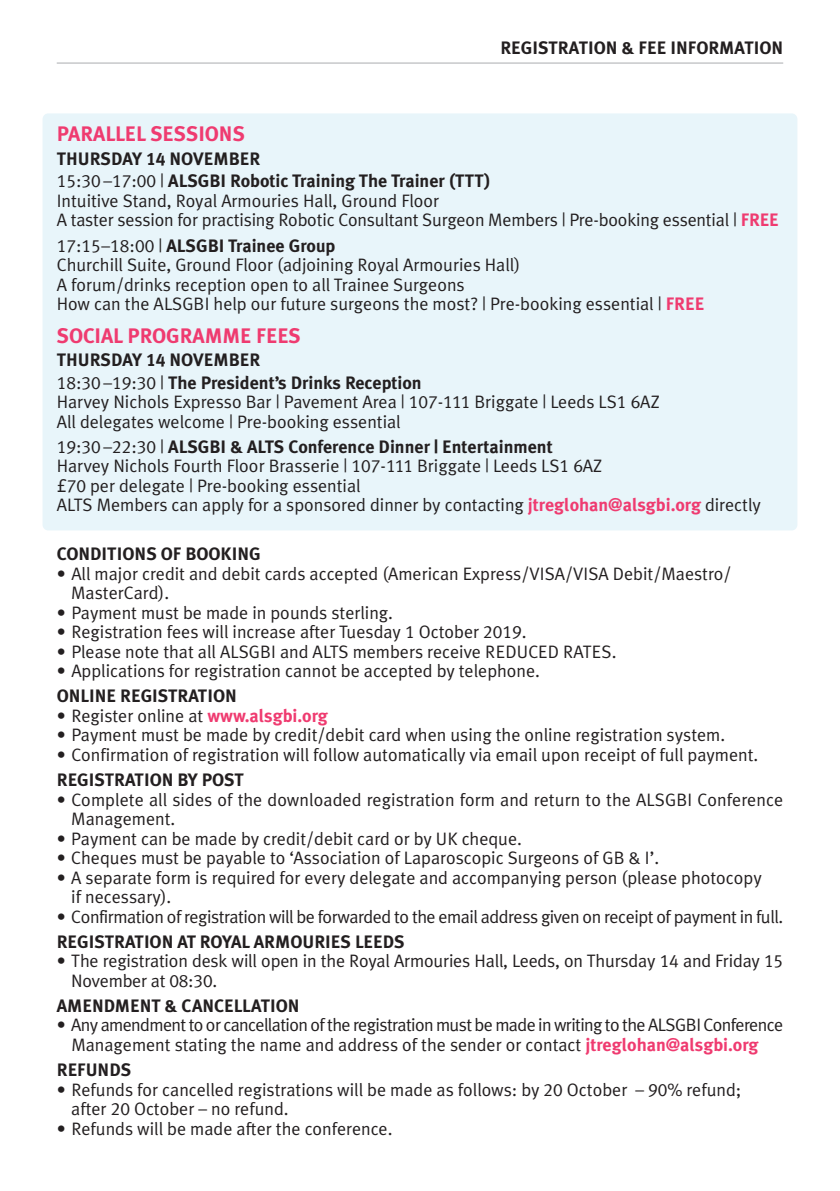
<style>
.page{position:relative;width:840px;height:1191px;background:#fff}
.page>*{position:absolute;margin:0;border:0;box-sizing:border-box;transform-origin:0 0}
.t1{font:700 21px "Meta Plus";color:#ef3b70}
.t2{font:18px/19.4px "Meta Plus Normal";color:#231f20}
.t3{font:700 18px "Meta Plus";color:#231f20}
.t4{font:18px/19.4px "Meta Plus Normal";letter-spacing:-.035em;color:#231f20;text-align:center}
.t5{font:18px "Meta Plus Normal";letter-spacing:-.025em;color:#231f20}
.t6{font:18px "Meta Plus Bold Caps";color:#231f20}
.s1{font-family:"Meta Plus Normal Caps";font-weight:400}
.s2{font-family:"Meta Plus Normal";font-weight:400}
.s3{font-family:"Meta Plus";font-weight:700;color:#ef3b70}
.s4{font-family:"Meta Plus Normal Caps"}
</style>
<div class="page">
<div style="left:43px;top:113px;width:754px;height:417px;background:#e8f5fa;border-radius:6px"></div>
<hr style="left:57px;top:62px;width:725px;height:2px;background:#c7c8ca">
<p class="t6" style="left:500px;top:37px;width:284px">REGISTRATION &amp; FEE INFORMATION</p>
<p class="t1" style="left:57px;top:122px;width:190px">PARALLEL SESSIONS</p>
<p class="t6" style="left:57px;top:148px;width:205px">THURSDAY 14 NOVEMBER</p>
<p class="t3" style="left:57px;top:171px;width:435px"><span class="s1">15:30–17:00</span> <span class="s2">|</span> ALSGBI Robotic Training The Trainer (TTT)</p>
<p class="t2" style="left:57px;top:191px;width:723px">Intuitive Stand, Royal Armouries Hall, Ground Floor<br>A taster session for practising Robotic Consultant Surgeon Members | Pre-booking essential | <span class="s3">FREE</span></p>
<p class="t3" style="left:57px;top:235px;width:280px"><span class="s1">17:15–18:00</span> <span class="s2">|</span> ALSGBI Trainee Group</p>
<p class="t2" style="left:57px;top:255px;width:649px">Churchill Suite, Ground Floor (adjoining Royal Armouries Hall)<br>A forum/drinks reception open to all Trainee Surgeons<br>How can the ALSGBI help our future surgeons the most? | Pre-booking essential | <span class="s3">FREE</span></p>
<p class="t1" style="left:57px;top:323px;width:245px">SOCIAL PROGRAMME FEES</p>
<p class="t6" style="left:57px;top:349px;width:205px">THURSDAY 14 NOVEMBER</p>
<p class="t3" style="left:57px;top:372px;width:366px"><span class="s1">18:30–19:30</span> <span class="s2">|</span> The President’s Drinks Reception</p>
<p class="t2" style="left:57px;top:392px;width:604px">Harvey Nichols Expresso Bar | Pavement Area | <span class="s4">107-111</span> Briggate | Leeds <span class="s4">LS1 6AZ<br></span>All delegates welcome | Pre-booking essential</p>
<p class="t3" style="left:57px;top:436px;width:497px"><span class="s1">19:30–22:30</span> <span class="s2">|</span> ALSGBI &amp; ALTS Conference Dinner | Entertainment</p>
<p class="t2" style="left:57px;top:456px;width:705px">Harvey Nichols Fourth Floor Brasserie | <span class="s4">107-111</span> Briggate | Leeds <span class="s4">LS1 6A</span>Z<br><span class="s4">£70</span> per delegate | Pre-booking essential<br>ALTS Members can apply for a sponsored dinner by contacting <span class="s3">jtreglohan@alsgbi.org</span> directly</p>
<p class="t3" style="left:57px;top:543px;width:205px">CONDITIONS OF BOOKING</p>
<p class="t2" style="left:71px;top:563px;width:661px;text-indent:-15px">• All major credit and debit cards accepted (American Express/VISA/VISA Debit/Maestro/<br>MasterCard).</p>
<p class="t2" style="left:57px;top:602px;width:337px">• Payment must be made in pounds sterling.</p>
<p class="t2" style="left:57px;top:622px;width:471px">• Registration fees will increase after Tuesday <span class="s4">1</span> October <span class="s4">2019</span>.</p>
<p class="t2" style="left:57px;top:641px;width:561px">• Please note that all ALSGBI and ALTS members receive <span class="s4">REDUCED RATES</span>.</p>
<p class="t2" style="left:57px;top:661px;width:484px">• Applications for registration cannot be accepted by telephone.</p>
<p class="t3" style="left:57px;top:685px;width:181px">ONLINE REGISTRATION</p>
<p class="t2" style="left:57px;top:706px;width:272px">• Register online at <span class="s3">www.alsgbi.org</span></p>
<p class="t2" style="left:57px;top:725px;width:669px">• Payment must be made by credit/debit card when using the online registration system.</p>
<p class="t2" style="left:57px;top:745px;width:702px">• Confirmation of registration will follow automatically via email upon receipt of full payment.</p>
<p class="t3" style="left:57px;top:769px;width:189px">REGISTRATION BY POST</p>
<p class="t2" style="left:71px;top:789px;width:713px;text-indent:-15px">• Complete all sides of the downloaded registration form and return to the ALSGBI Conference<br>Management.</p>
<p class="t2" style="left:57px;top:828px;width:466px">• Payment can be made by credit/debit card or by UK cheque.</p>
<p class="t2" style="left:57px;top:848px;width:603px">• Cheques must be payable to ‘Association of Laparoscopic Surgeons of GB &amp; I’.</p>
<p class="t2" style="left:71px;top:867px;width:691px;text-indent:-15px">• A separate form is required for every delegate and accompanying person (please photocopy if necessary).</p>
<p class="t5" style="left:57px;top:905px;width:727px">• Confirmation of registration will be forwarded to the email address given on receipt of payment in full.</p>
<p class="t3" style="left:57px;top:931px;width:349px">REGISTRATION AT ROYAL ARMOURIES LEEDS</p>
<p class="t2" style="left:71px;top:951px;width:713px;text-indent:-15px">• The registration desk will open in the Royal Armouries Hall, Leeds, on Thursday <span class="s4">14</span> and Friday <span class="s4">15<br></span>November at <span class="s4">08:30</span>.</p>
<p class="t3" style="left:57px;top:995px;width:244px">AMENDMENT &amp; CANCELLATION</p>
<p class="t4" style="left:57px;top:1015px;width:727px">• Any amendment to or cancellation ofthe registration must be made in writing to the ALSGBI Conference<br>Management stating the name and address of the sender or contact <span class="s3">jtreglohan@alsgbi.org</span></p>
<p class="t3" style="left:57px;top:1059px;width:76px">REFUNDS</p>
<p class="t2" style="left:71px;top:1079px;width:671px;text-indent:-15px">• Refunds for cancelled registrations will be made as follows: by <span class="s4">20</span> October – <span class="s4">90</span>% refund; after <span class="s4">20</span> October – no refund.</p>
<p class="t2" style="left:57px;top:1118px;width:337px">• Refunds will be made after the conference.</p>
</div>
